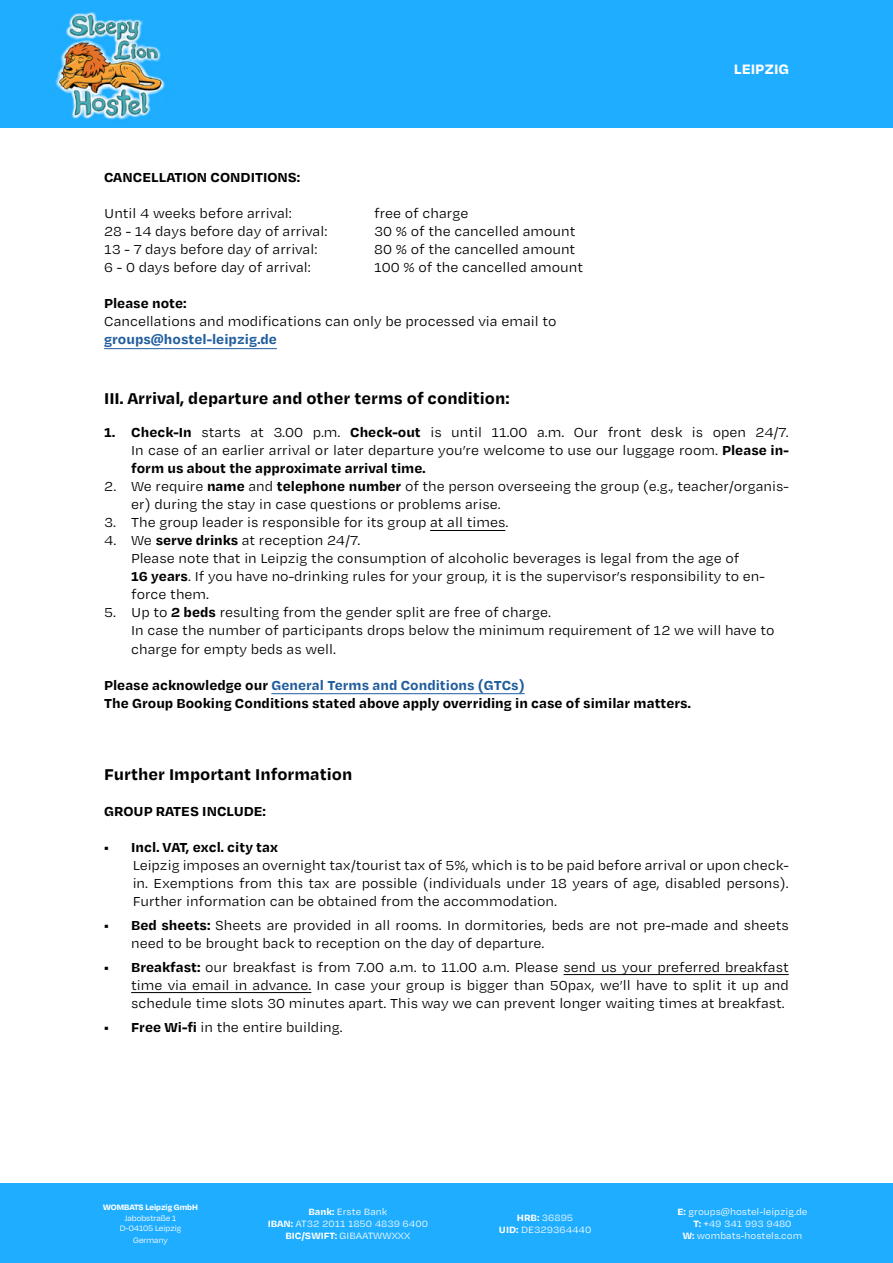
<style>
.page{position:relative;width:893px;height:1263px;background:#fff}
.page>*{position:absolute;margin:0;border:0;box-sizing:border-box;transform-origin:0 0}
.t1{font:700 18px "Degular Text";color:#000}
.t2{font:700 15.75px "Degular";letter-spacing:.03em;color:#fff}
.t3{font:15px/18px "Degular Text";color:#000}
.t4{font:700 15px/18px "Degular Text";color:#000}
.t5{font:700 15px "Degular Text";color:#215e9e}
.t6{font:10.5px/12px "Degular Text";color:#fff;text-align:center}
.t7{font:9px/10.8px "Degular";color:#fff;text-align:center}
.t8{font:700 9px "Degular";color:#fff}
.s1{font-weight:700}
.s2{color:#215e9e}
</style>
<div class="page">
<hr style="left:104px;top:348px;width:173px;height:1px;background:#215e9e">
<hr style="left:430px;top:530px;width:75px;height:1px;background:#000">
<hr style="left:271px;top:693px;width:254px;height:1px;background:#215e9e">
<hr style="left:564px;top:974px;width:225px;height:1px;background:#000">
<hr style="left:131px;top:992px;width:180px;height:1px;background:#000">
<div style="left:0;top:1183px;width:893px;height:80px;background:#1fadff"></div>
<div style="left:0;top:0;width:893px;height:128px;background:#1fadff"></div>
<img style="left:55px;top:12px;width:110px;height:108px">
<p class="t4" style="left:104px;top:168px;width:198px">CANCELLATION CONDITIONS:</p>
<p class="t3" style="left:104px;top:204px;width:189px">Until 4 weeks before arrival:</p>
<p class="t3" style="left:374px;top:204px;width:96px">free of charge</p>
<p class="t3" style="left:104px;top:222px;width:225px">28 - 14 days before day of arrival:</p>
<p class="t3" style="left:374px;top:222px;width:203px">30 % of the cancelled amount</p>
<p class="t3" style="left:104px;top:240px;width:215px">13 - 7 days before day of arrival:</p>
<p class="t3" style="left:374px;top:240px;width:203px">80 % of the cancelled amount</p>
<p class="t3" style="left:104px;top:258px;width:208px">6 - 0 days before day of arrival:</p>
<p class="t3" style="left:374px;top:258px;width:210px">100 % of the cancelled amount</p>
<p class="t4" style="left:104px;top:294px;width:84px">Please note:</p>
<p class="t3" style="left:104px;top:312px;width:454px">Cancellations and modifications can only be processed via email to</p>
<p class="t5" style="left:104px;top:329px;width:174px">groups@hostel-leipzig.de</p>
<p class="t2" style="left:734px;top:59px;width:56px">LEIPZIG</p>
<p class="t1" style="left:104px;top:386px;width:407px">III. Arrival, departure and other terms of condition:</p>
<p class="t3" style="left:131px;top:423px;width:659px;text-align:justify;text-indent:-27px"><span class="s1">1. Check-In</span> starts at 3.00 p.m. <span class="s1">Check-out</span> is until 11.00 a.m. Our front desk is open 24/7.<br>In case of an earlier arrival or later departure you’re welcome to use our luggage room. <span class="s1">Please in&shy;form us about the approximate arrival time.</span></p>
<p class="t3" style="left:131px;top:477px;width:659px;text-indent:-27px">2. We require <span class="s1">name</span> and <span class="s1">telephone number</span> of the person overseeing the group (e.g., teacher/organis&shy;er) during the stay in case questions or problems arise.</p>
<p class="t3" style="left:104px;top:513px;width:406px">3. The group leader is responsible for its group at all times.</p>
<p class="t3" style="left:131px;top:531px;width:635px;text-indent:-27px">4. We <span class="s1">serve drinks</span> at reception 24/7.<br>Please note that in Leipzig the consumption of alcoholic beverages is legal from the age of<br><span class="s1">16 years</span>. If you have no-drinking rules for your group, it is the supervisor’s responsibility to en&shy;force them.</p>
<p class="t3" style="left:131px;top:603px;width:645px;text-indent:-27px">5. Up to <span class="s1">2 beds</span> resulting from the gender split are free of charge.<br>In case the number of participants drops below the minimum requirement of 12 we will have to charge for empty beds as well.</p>
<p class="t4" style="left:104px;top:675px;width:588px">Please acknowledge our <span class="s2">General Terms and Conditions (GTCs)<br></span>The Group Booking Conditions stated above apply overriding in case of similar matters.</p>
<p class="t1" style="left:104px;top:761px;width:250px">Further Important Information</p>
<p class="t4" style="left:104px;top:801px;width:163px">GROUP RATES INCLUDE:</p>
<p class="t4" style="left:104px;top:837px;width:175px">• Incl. VAT, excl. city tax</p>
<p class="t3" style="left:133px;top:855px;width:658px;text-align:justify">Leipzig imposes an overnight tax/tourist tax of 5%, which is to be paid before arrival or upon check&shy;in. Exemptions from this tax are possible (individuals under 18 years of age, disabled persons).<br>Further information can be obtained from the accommodation.</p>
<p class="t3" style="left:131px;top:915px;width:659px;text-indent:-27px"><span class="s1">• Bed sheets:</span> Sheets are provided in all rooms. In dormitories, beds are not pre-made and sheets need to be brought back to reception on the day of departure.</p>
<p class="t3" style="left:131px;top:957px;width:659px;text-align:justify;text-indent:-27px"><span class="s1">• Breakfast:</span> our breakfast is from 7.00 a.m. to 11.00 a.m. Please send us your preferred breakfast time via email in advance. In case your group is bigger than 50pax, we’ll have to split it up and schedule time slots 30 minutes apart. This way we can prevent longer waiting times at breakfast.</p>
<p class="t3" style="left:104px;top:1017px;width:240px"><span class="s1">• Free Wi-fi</span> in the entire building.</p>
<p class="t8" style="left:103px;top:1201px;width:96px">WOMBATS Leipzig GmbH</p>
<p class="t7" style="left:120px;top:1212px;width:63px">Jabobstraße 1<br>D-04105 Leipzig</p>
<p class="t7" style="left:133px;top:1235px;width:36px">Germany</p>
<p class="t6" style="left:268px;top:1205px;width:162px"><span class="s1">Bank:</span> Erste Bank<br><span class="s1">IBAN:</span> AT32 2011 1850 4839 6400<br><span class="s1">BIC/SWIFT:</span> GIBAATWWXXX</p>
<p class="t6" style="left:499px;top:1211px;width:94px"><span class="s1">HRB:</span> 36895<br><span class="s1">UID:</span> DE329364440</p>
<p class="t6" style="left:677px;top:1205px;width:132px"><span class="s1">E:</span> groups@hostel-leipzig.de<br><span class="s1">T:</span> +49 341 993 9480<br><span class="s1">W:</span> wombats-hostels.com</p>
</div>
